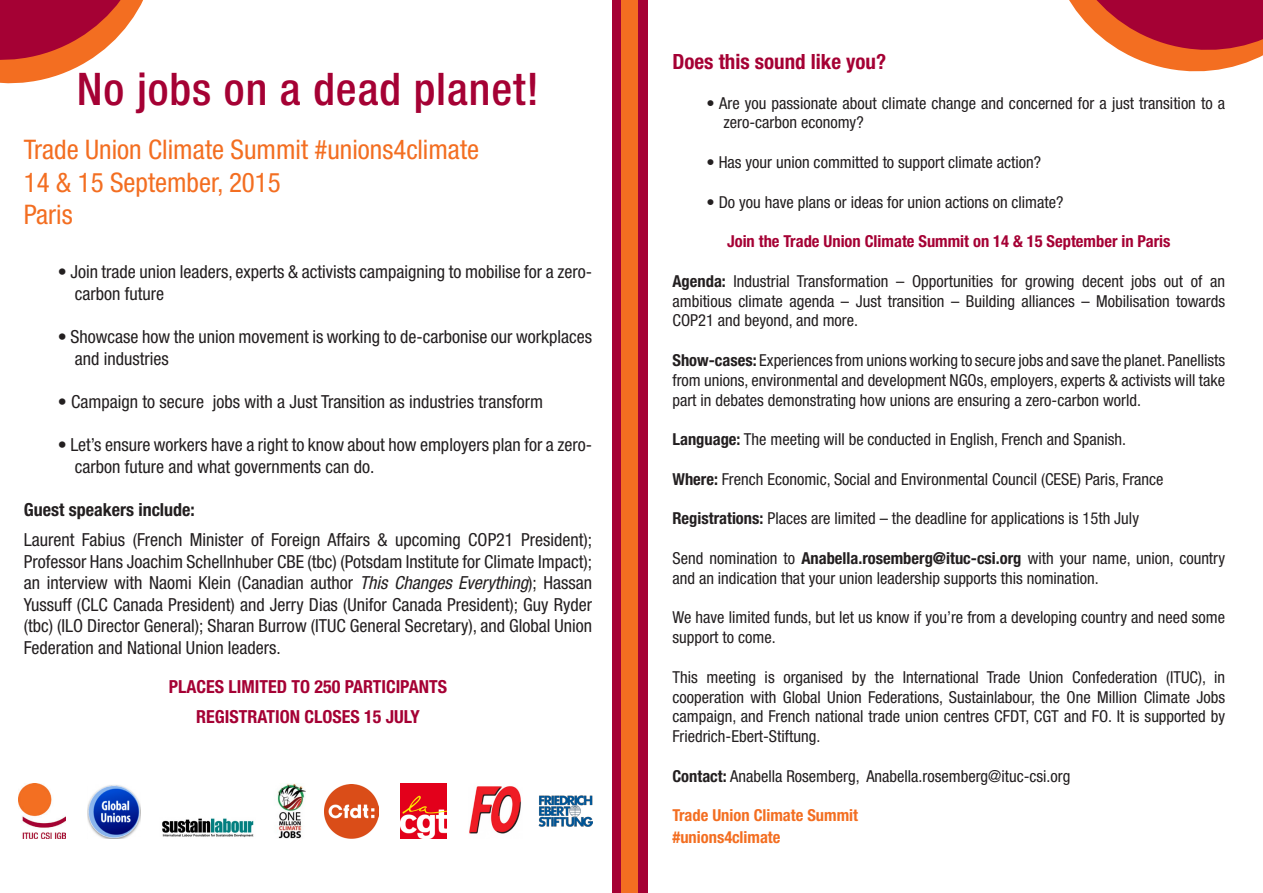
<style>
.page{position:relative;width:1263px;height:893px;background:#fff}
.page>*{position:absolute;margin:0;border:0;box-sizing:border-box;transform-origin:0 0}
.t1{font:500 condensed 45px "Helvetica Neue LT Std";letter-spacing:.02em;color:#a50134}
.t2{font:condensed 27px "Helvetica Neue LT Std";color:#f36e21}
.t3{font:700 condensed 21px "Helvetica Neue LT Std";color:#a50134}
.t4{font:condensed 18px/21.6px "Helvetica Neue LT Std";color:#231f20}
.t5{font:700 condensed 18px "Helvetica Neue LT Std";color:#a50134}
.t6{font:700 condensed 18px "Helvetica Neue LT Std";color:#231f20}
.t7{font:condensed 16.5px/19.8px "Helvetica Neue LT Std";color:#231f20}
.t8{font:700 condensed 16.5px "Helvetica Neue LT Std";color:#a50134}
.t9{font:700 condensed 16.5px "Helvetica Neue LT Std";color:#f36e21}
.s1{font-style:italic}
.s2{font-weight:700}
</style>
<div class="page">
<svg style="left:1069px;top:0;width:194px;height:72px"></svg>
<svg style="left:0;top:0;width:143px;height:84px"></svg>
<img style="left:18px;top:784px;width:47px;height:55px">
<img style="left:87px;top:785px;width:54px;height:53px">
<img style="left:162px;top:818px;width:92px;height:20px">
<img style="left:277px;top:784px;width:29px;height:55px">
<img style="left:324px;top:784px;width:54px;height:54px">
<img style="left:401px;top:784px;width:45px;height:55px">
<img style="left:469px;top:786px;width:52px;height:48px">
<img style="left:539px;top:796px;width:53px;height:31px">
<div style="left:612px;top:0;width:10px;height:893px;background:#a50134"></div>
<div style="left:622px;top:0;width:21px;height:893px;background:#f36e21"></div>
<div style="left:638px;top:0;width:10px;height:893px;background:#a50134"></div>
<p class="t1" style="left:77px;top:63px;width:464px">No jobs on a dead planet!</p>
<p class="t2" style="left:24px;top:134px;width:457px">Trade Union Climate Summit #unions4climate</p>
<p class="t2" style="left:24px;top:167px;width:259px">14 &amp; 15 September, 2015</p>
<p class="t2" style="left:24px;top:199px;width:50px">Paris</p>
<p class="t4" style="left:75px;top:261px;width:519px;text-indent:-17px">• Join trade union leaders, experts &amp; activists campaigning to mobilise for a zero&shy;carbon future</p>
<p class="t4" style="left:75px;top:326px;width:519px;text-indent:-17px">• Showcase how the union movement is working to de-carbonise our workplaces and industries</p>
<p class="t4" style="left:58px;top:391px;width:487px">• Campaign to secure jobs with a Just Transition as industries transform</p>
<p class="t4" style="left:75px;top:434px;width:519px;text-indent:-17px">• Let’s ensure workers have a right to know about how employers plan for a zero&shy;carbon future and what governments can do.</p>
<p class="t6" style="left:24px;top:499px;width:172px">Guest speakers include:</p>
<p class="t4" style="left:24px;top:529px;width:570px;text-align:justify">Laurent Fabius (French Minister of Foreign Affairs &amp; upcoming COP21 President); Professor Hans Joachim Schellnhuber CBE (tbc) (Potsdam Institute for Climate Impact); an interview with Naomi Klein (Canadian author <span class="s1">This Changes Everything</span>); Hassan Yussuff (CLC Canada President) and Jerry Dias (Unifor Canada President); Guy Ryder (tbc) (ILO Director General); Sharan Burrow (ITUC General Secretary), and Global Union Federation and National Union leaders.</p>
<p class="t5" style="left:169px;top:675px;width:280px">PLACES LIMITED TO 250 PARTICIPANTS</p>
<p class="t5" style="left:196px;top:705px;width:225px">REGISTRATION CLOSES 15 JULY</p>
<p class="t3" style="left:672px;top:49px;width:215px">Does this sound like you?</p>
<p class="t7" style="left:723px;top:93px;width:503px;text-indent:-17px">• Are you passionate about climate change and concerned for a just transition to a zero-carbon economy?</p>
<p class="t7" style="left:706px;top:152px;width:336px">• Has your union committed to support climate action?</p>
<p class="t7" style="left:706px;top:192px;width:358px">• Do you have plans or ideas for union actions on climate?</p>
<p class="t8" style="left:727px;top:231px;width:445px">Join the Trade Union Climate Summit on 14 &amp; 15 September in Paris</p>
<p class="t7" style="left:672px;top:271px;width:554px;text-align:justify"><span class="s2">Agenda:</span> Industrial Transformation – Opportunities for growing decent jobs out of an ambitious climate agenda – Just transition – Building alliances – Mobilisation towards COP21 and beyond, and more.</p>
<p class="t7" style="left:672px;top:350px;width:554px;text-align:justify"><span class="s2">Show-cases:</span> Experiences from unions working to secure jobs and save the planet. Panellists from unions, environmental and development NGOs, employers, experts &amp; activists will take part in debates demonstrating how unions are ensuring a zero-carbon world.</p>
<p class="t7" style="left:672px;top:429px;width:455px"><span class="s2">Language:</span> The meeting will be conducted in English, French and Spanish.</p>
<p class="t7" style="left:672px;top:469px;width:493px"><span class="s2">Where:</span> French Economic, Social and Environmental Council (CESE) Paris, France</p>
<p class="t7" style="left:672px;top:509px;width:468px"><span class="s2">Registrations:</span> Places are limited – the deadline for applications is 15th July</p>
<p class="t7" style="left:672px;top:548px;width:554px">Send nomination to <span class="s2">Anabella.rosemberg@ituc-csi.org</span> with your name, union, country and an indication that your union leadership supports this nomination.</p>
<p class="t7" style="left:672px;top:608px;width:554px">We have limited funds, but let us know if you’re from a developing country and need some support to come.</p>
<p class="t7" style="left:672px;top:667px;width:554px;text-align:justify">This meeting is organised by the International Trade Union Confederation (ITUC), in cooperation with Global Union Federations, Sustainlabour, the One Million Climate Jobs campaign, and French national trade union centres CFDT, CGT and FO. It is supported by Friedrich-Ebert-Stiftung.</p>
<p class="t7" style="left:672px;top:766px;width:399px"><span class="s2">Contact:</span> Anabella Rosemberg, Anabella.rosemberg@ituc-csi.org</p>
<p class="t9" style="left:672px;top:806px;width:187px">Trade Union Climate Summit</p>
<p class="t9" style="left:672px;top:827px;width:109px">#unions4climate</p>
</div>
